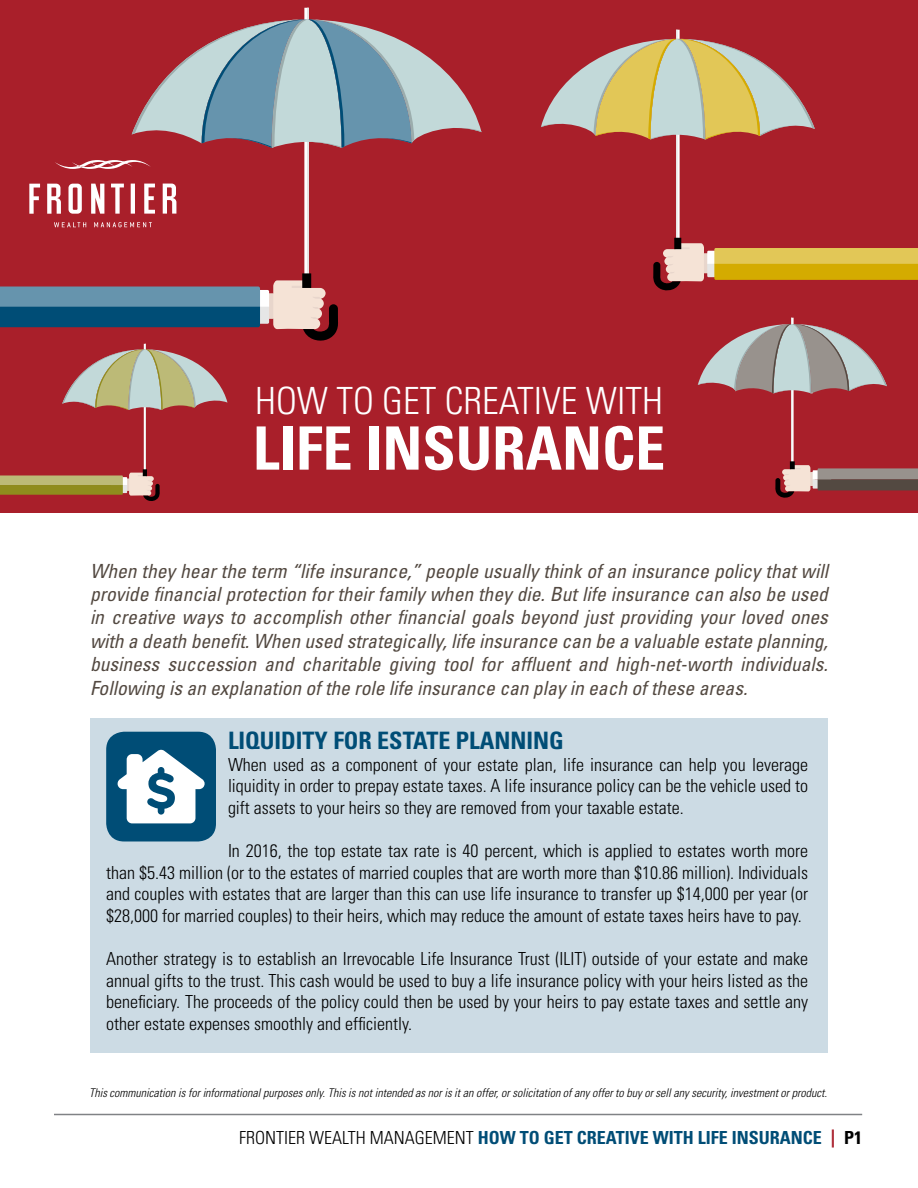
<style>
.page{position:relative;width:918px;height:1188px;background:#fff}
.page>*{position:absolute;margin:0;border:0;box-sizing:border-box;transform-origin:0 0}
.t1{font:700 condensed 59.85px "Univers LT Std";color:#fff}
.t2{font:300 condensed 37.5px "Univers LT Std";color:#fff}
.t3{font:700 condensed 24px "Univers LT Std";color:#004d76}
.t4{font:italic condensed 19.5px/23.4px "Univers LT Std";color:#534941;text-align:justify}
.t5{font:300 condensed 18px/21.6px "Univers LT Std";color:#000;text-align:justify}
.t6{font:700 condensed 18px "Univers LT Std";color:#004d76}
.t7{font:italic 300 condensed 12px "Univers LT Std";color:#000}
.s1{font-weight:300;color:#000}
.s2{color:#a91f2b}
.s3{color:#000}
</style>
<div class="page">
<hr style="left:54px;top:1114px;width:808px;height:1px;background:#808285">
<div style="left:90px;top:718px;width:738px;height:335px;background:#ccdbe4"></div>
<div style="left:0;top:0;width:918px;height:513px;background:#a91f2a"></div>
<svg style="left:541px;top:30px;width:377px;height:261px"></svg>
<svg style="left:414px;top:47px;width:68px;height:94px;fill:#c2d9d9"></svg>
<svg style="left:458px;top:128px;width:24px;height:4px"></svg>
<svg style="left:698px;top:318px;width:220px;height:180px"></svg>
<div style="left:106px;top:732px;width:110px;height:109px;background:#004d76;border-radius:18px"></div>
<svg style="left:117px;top:749px;width:88px;height:74px"></svg>
<svg style="left:0;top:8px;width:414px;height:493px"></svg>
<h2 class="t2" style="left:255px;top:378px;width:409px">HOW TO GET CREATIVE WITH</h2>
<h1 class="t1" style="left:253px;top:412px;width:414px">LIFE INSURANCE</h1>
<p class="t4" style="left:90px;top:559px;width:740px">When they hear the term “life insurance,” people usually think of an insurance policy that will provide financial protection for their family when they die. But life insurance can also be used in creative ways to accomplish other financial goals beyond just providing your loved ones with a death benefit. When used strategically, life insurance can be a valuable estate planning, business succession and charitable giving tool for affluent and high-net-worth individuals.<br>Following is an explanation of the role life insurance can play in each of these areas.</p>
<h3 class="t3" style="left:228px;top:726px;width:337px">LIQUIDITY FOR ESTATE PLANNING</h3>
<p class="t5" style="left:228px;top:754px;width:582px">When used as a component of your estate plan, life insurance can help you leverage liquidity in order to prepay estate taxes. A life insurance policy can be the vehicle used to gift assets to your heirs so they are removed from your taxable estate.</p>
<p class="t5" style="left:106px;top:840px;width:704px;text-indent:122px">In 2016, the top estate tax rate is 40 percent, which is applied to estates worth more than $5.43 million (or to the estates of married couples that are worth more than $10.86 million). Individuals and couples with estates that are larger than this can use life insurance to transfer up $14,000 per year (or $28,000 for married couples) to their heirs, which may reduce the amount of estate taxes heirs have to pay.</p>
<p class="t5" style="left:106px;top:948px;width:704px">Another strategy is to establish an Irrevocable Life Insurance Trust (ILIT) outside of your estate and make annual gifts to the trust. This cash would be used to buy a life insurance policy with your heirs listed as the beneficiary. The proceeds of the policy could then be used by your heirs to pay estate taxes and settle any other estate expenses smoothly and efficiently.</p>
<p class="t7" style="left:89px;top:1086px;width:740px">This communication is for informational purposes only. This is not intended as nor is it an offer, or solicitation of any offer to buy or sell any security, investment or product.</p>
<p class="t6" style="left:239px;top:1127px;width:624px"><span class="s1">FRONTIER WEALTH MANAGEMENT</span> HOW TO GET CREATIVE WITH LIFE INSURANCE <span class="s2">|</span> <span class="s3">P1</span></p>
</div>
